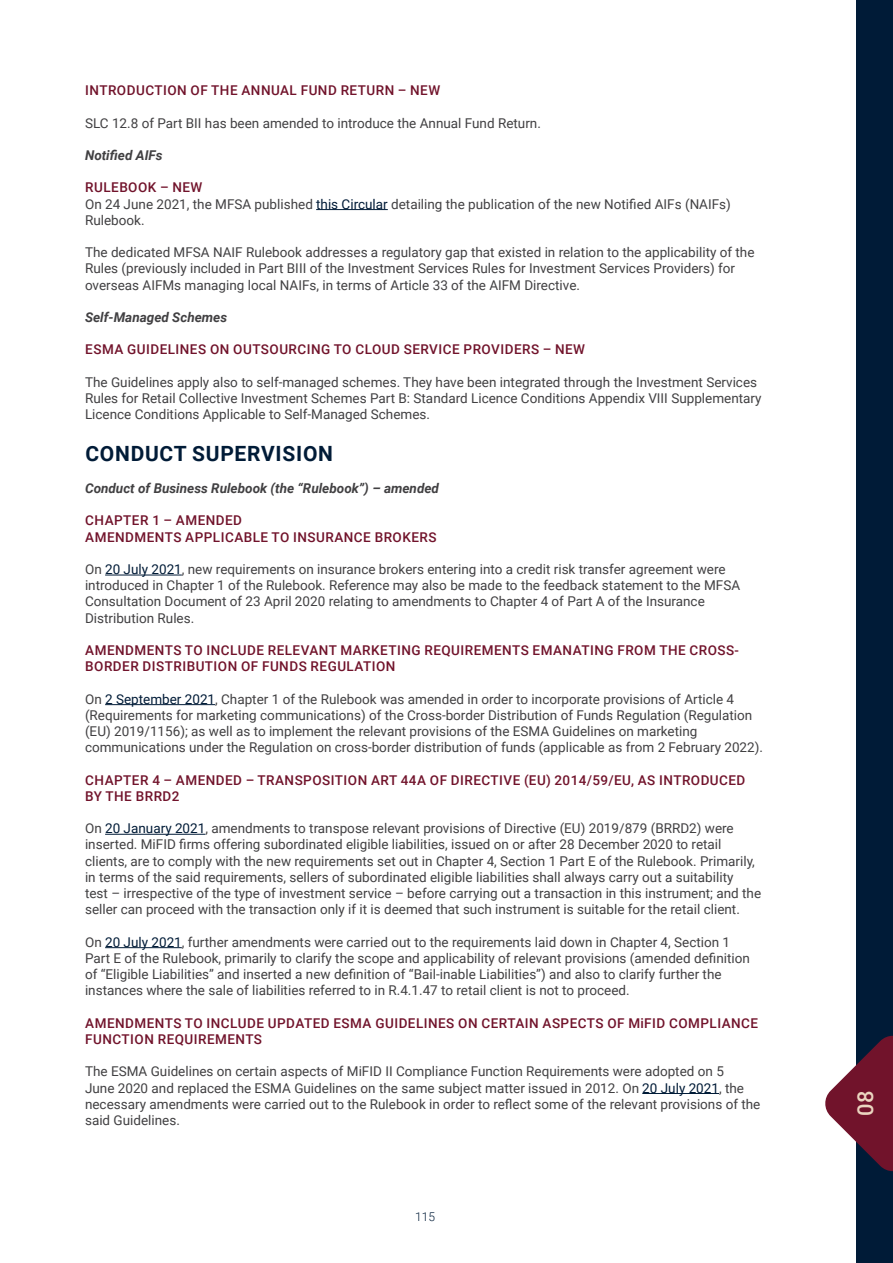
<style>
.page{position:relative;width:893px;height:1263px;background:#fff}
.page>*{position:absolute;margin:0;border:0;box-sizing:border-box;transform-origin:0 0}
.t1{font:500 21.9px "Roboto";color:#ebd5c0}
.SUB-HEADING_1{font:700 21px "Roboto";letter-spacing:.035em;color:#001b37}
.BODY_TEXT{font:13.5px/16.2px "Roboto";color:#414042}
.BODY_TEXT-2{font:500 13.5px/16.2px "Roboto";letter-spacing:.035em;color:#71132b}
.BODY_TEXT-3{font:italic 700 13.5px "Roboto";color:#414042}
.t2{font:300 12px "Roboto";color:#001b37}
.s1{color:#001b37}
</style>
<div class="page">
<hr style="left:316px;top:209px;width:72px;height:1px;background:#001b37">
<hr style="left:105px;top:575px;width:77px;height:1px;background:#001b37">
<hr style="left:105px;top:704px;width:110px;height:1px;background:#001b37">
<hr style="left:105px;top:834px;width:100px;height:1px;background:#001b37">
<hr style="left:105px;top:947px;width:77px;height:1px;background:#001b37">
<hr style="left:642px;top:1093px;width:77px;height:1px;background:#001b37">
<div style="left:857px;top:0;width:36px;height:1263px;background:#001b37"></div>
<svg style="left:825px;top:1034px;width:68px;height:139px"></svg>
<p class="BODY_TEXT-2" style="left:85px;top:82px;width:356px">INTRODUCTION OF THE ANNUAL FUND RETURN – NEW</p>
<p class="BODY_TEXT" style="left:85px;top:114px;width:457px">SLC 12.8 of Part BII has been amended to introduce the Annual Fund Return.</p>
<p class="BODY_TEXT-3" style="left:85px;top:146px;width:79px">Notified AIFs</p>
<p class="BODY_TEXT-2" style="left:85px;top:179px;width:119px">RULEBOOK – NEW</p>
<p class="BODY_TEXT" style="left:85px;top:195px;width:647px">On 24 June 2021, the MFSA published <span class="s1">this Circular</span> detailing the publication of the new Notified AIFs (NAIFs)<br>Rulebook.</p>
<p class="BODY_TEXT" style="left:85px;top:244px;width:671px">The dedicated MFSA NAIF Rulebook addresses a regulatory gap that existed in relation to the applicability of the<br>Rules (previously included in Part BIII of the Investment Services Rules for Investment Services Providers) for overseas AIFMs managing local NAIFs, in terms of Article 33 of the AIFM Directive.</p>
<p class="BODY_TEXT-3" style="left:85px;top:308px;width:144px">Self-Managed Schemes</p>
<p class="BODY_TEXT-2" style="left:85px;top:341px;width:501px">ESMA GUIDELINES ON OUTSOURCING TO CLOUD SERVICE PROVIDERS – NEW</p>
<p class="BODY_TEXT" style="left:85px;top:373px;width:678px">The Guidelines apply also to self-managed schemes. They have been integrated through the Investment Services<br>Rules for Retail Collective Investment Schemes Part B: Standard Licence Conditions Appendix VIII Supplementary<br>Licence Conditions Applicable to Self-Managed Schemes.</p>
<h1 class="SUB-HEADING_1" style="left:85px;top:438px;width:249px">CONDUCT SUPERVISION</h1>
<p class="BODY_TEXT-3" style="left:85px;top:479px;width:355px">Conduct of Business Rulebook (the “Rulebook”) – amended</p>
<p class="BODY_TEXT-2" style="left:85px;top:512px;width:158px">CHAPTER 1 – AMENDED</p>
<p class="BODY_TEXT-2" style="left:85px;top:528px;width:353px">AMENDMENTS APPLICABLE TO INSURANCE BROKERS</p>
<p class="BODY_TEXT" style="left:85px;top:561px;width:657px">On <span class="s1">20 July 2021</span>, new requirements on insurance brokers entering into a credit risk transfer agreement were introduced in Chapter 1 of the Rulebook. Reference may also be made to the feedback statement to the MFSA Consultation Document of 23 April 2020 relating to amendments to Chapter 4 of Part A of the Insurance Distribution Rules.</p>
<p class="BODY_TEXT-2" style="left:85px;top:642px;width:655px">AMENDMENTS TO INCLUDE RELEVANT MARKETING REQUIREMENTS EMANATING FROM THE CROSS-<br>BORDER DISTRIBUTION OF FUNDS REGULATION</p>
<p class="BODY_TEXT" style="left:85px;top:690px;width:679px">On <span class="s1">2 September 2021</span>, Chapter 1 of the Rulebook was amended in order to incorporate provisions of Article 4 (Requirements for marketing communications) of the Cross-border Distribution of Funds Regulation (Regulation (EU) 2019/1156); as well as to implement the relevant provisions of the ESMA Guidelines on marketing communications under the Regulation on cross-border distribution of funds (applicable as from 2 February 2022).</p>
<p class="BODY_TEXT-2" style="left:85px;top:771px;width:662px">CHAPTER 4 – AMENDED – TRANSPOSITION ART 44A OF DIRECTIVE (EU) 2014/59/EU, AS INTRODUCED<br>BY THE BRRD2</p>
<p class="BODY_TEXT" style="left:85px;top:820px;width:678px">On <span class="s1">20 January 2021</span>, amendments to transpose relevant provisions of Directive (EU) 2019/879 (BRRD2) were inserted. MiFID firms offering subordinated eligible liabilities, issued on or after 28 December 2020 to retail clients, are to comply with the new requirements set out in Chapter 4, Section 1 Part E of the Rulebook. Primarily, in terms of the said requirements, sellers of subordinated eligible liabilities shall always carry out a suitability<br>test – irrespective of the type of investment service – before carrying out a transaction in this instrument; and the seller can proceed with the transaction only if it is deemed that such instrument is suitable for the retail client.</p>
<p class="BODY_TEXT" style="left:85px;top:933px;width:666px">On <span class="s1">20 July 2021</span>, further amendments were carried out to the requirements laid down in Chapter 4, Section 1<br>Part E of the Rulebook, primarily to clarify the scope and applicability of relevant provisions (amended definition of “Eligible Liabilities” and inserted a new definition of “Bail-inable Liabilities”) and also to clarify further the instances where the sale of liabilities referred to in R.4.1.47 to retail client is not to proceed.</p>
<p class="BODY_TEXT-2" style="left:85px;top:1014px;width:674px">AMENDMENTS TO INCLUDE UPDATED ESMA GUIDELINES ON CERTAIN ASPECTS OF MiFID COMPLIANCE<br>FUNCTION REQUIREMENTS</p>
<p class="BODY_TEXT" style="left:85px;top:1063px;width:677px">The ESMA Guidelines on certain aspects of MiFID II Compliance Function Requirements were adopted on 5<br>June 2020 and replaced the ESMA Guidelines on the same subject matter issued in 2012. On <span class="s1">20 July 2021</span>, the necessary amendments were carried out to the Rulebook in order to reflect some of the relevant provisions of the said Guidelines.</p>
<p class="t2" style="left:415px;top:1208px;width:21px">115</p>
<h1 class="t1" style="left:850px;top:1116px;width:26px;rotate:-90deg">08</h1>
</div>
